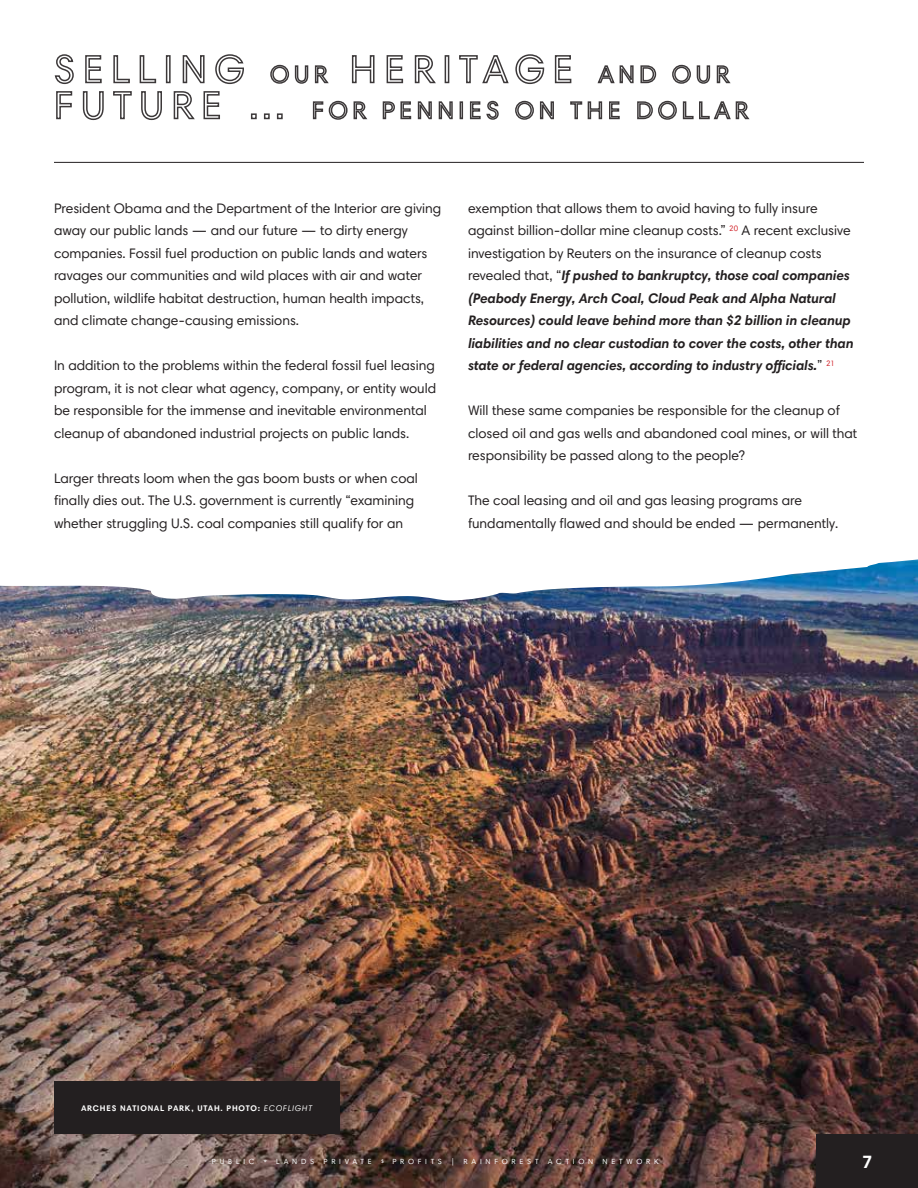
<style>
.page{position:relative;width:918px;height:1188px;background:#fff}
.page>*{position:absolute;margin:0;border:0;box-sizing:border-box;transform-origin:0 0}
.t1{font:700 18px "Harmonia Sans Std";color:#fff}
.t2{font:13.8px/22.5px "Harmonia Sans Std";color:#231f20}
.t3{font:italic 700 13.8px/22.5px "Harmonia Sans Std";color:#231f20}
.t4{font:700 8.25px "Harmonia Sans Std";letter-spacing:.085em;color:#fff}
.t5{font:7.5px "Harmonia Sans Std";letter-spacing:.5em;color:#fff}
.s1{font-weight:400;font-style:normal}
.s2{font-weight:400;font-style:italic}
.s3{font-size:5.25px}
</style>
<div class="page">
<img style="left:1px;top:601px;width:917px;height:587px">
<img style="left:0;top:541px;width:1px;height:647px">
<svg style="left:0;top:541px;width:918px;height:60px"></svg>
<svg style="left:85px;top:55px;width:17px;height:29px"></svg>
<svg style="left:113px;top:55px;width:17px;height:29px"></svg>
<svg style="left:139px;top:55px;width:18px;height:29px"></svg>
<div style="left:166px;top:55px;width:5px;height:28px;border:2px solid #231f20"></div>
<svg style="left:270px;top:64px;width:59px;height:20px"></svg>
<svg style="left:351px;top:55px;width:24px;height:29px"></svg>
<svg style="left:386px;top:55px;width:18px;height:29px"></svg>
<svg style="left:414px;top:55px;width:22px;height:29px"></svg>
<div style="left:445px;top:55px;width:4px;height:28px;border:2px solid #231f20"></div>
<svg style="left:459px;top:54px;width:86px;height:31px"></svg>
<svg style="left:554px;top:55px;width:18px;height:29px"></svg>
<svg style="left:597px;top:65px;width:37px;height:19px"></svg>
<svg style="left:640px;top:65px;width:17px;height:19px"></svg>
<svg style="left:672px;top:64px;width:59px;height:20px"></svg>
<svg style="left:54px;top:54px;width:20px;height:66px"></svg>
<svg style="left:82px;top:91px;width:22px;height:30px"></svg>
<svg style="left:113px;top:91px;width:19px;height:29px"></svg>
<svg style="left:141px;top:91px;width:21px;height:30px"></svg>
<svg style="left:173px;top:54px;width:71px;height:66px"></svg>
<svg style="left:251px;top:113px;width:6px;height:6px"></svg>
<svg style="left:264px;top:113px;width:6px;height:6px"></svg>
<svg style="left:277px;top:113px;width:6px;height:6px"></svg>
<svg style="left:312px;top:100px;width:56px;height:20px"></svg>
<svg style="left:382px;top:101px;width:71px;height:19px"></svg>
<div style="left:460px;top:101px;width:3px;height:18px;border:2px solid #231f20"></div>
<svg style="left:469px;top:100px;width:30px;height:20px"></svg>
<svg style="left:515px;top:100px;width:39px;height:20px"></svg>
<svg style="left:570px;top:101px;width:50px;height:19px"></svg>
<svg style="left:637px;top:100px;width:113px;height:20px"></svg>
<hr style="left:54px;top:162px;width:810px;height:1px;background:#231f20">
<div style="left:816px;top:1134px;width:102px;height:54px;background:#231f20"></div>
<div style="left:54px;top:1081px;width:285px;height:53px;background:#231f20"></div>
<p class="t2" style="left:54px;top:197px;width:389px">President Obama and the Department of the Interior are giving away our public lands — and our future — to dirty energy companies. Fossil fuel production on public lands and waters ravages our communities and wild places with air and water pollution, wildlife habitat destruction, human health impacts, and climate change-causing emissions.</p>
<p class="t2" style="left:54px;top:354px;width:384px">In addition to the problems within the federal fossil fuel leasing program, it is not clear what agency, company, or entity would be responsible for the immense and inevitable environmental cleanup of abandoned industrial projects on public lands.</p>
<p class="t2" style="left:54px;top:467px;width:365px">Larger threats loom when the gas boom busts or when coal finally dies out. The U.S. government is currently “examining whether struggling U.S. coal companies still qualify for an</p>
<p class="t3" style="left:468px;top:197px;width:387px"><span class="s1">exemption that allows them to avoid having to fully insure against billion-dollar mine cleanup costs.”</span> <sup>20</sup> <span class="s1">A recent exclusive investigation by Reuters on the insurance of cleanup costs revealed that, “</span>If pushed to bankruptcy, those coal companies (Peabody Energy, Arch Coal, Cloud Peak and Alpha Natural Resources) could leave behind more than $2 billion in cleanup liabilities and no clear custodian to cover the costs, other than state or federal agencies, according to industry officials.<span class="s1">”</span> <sup>21</sup></p>
<p class="t2" style="left:468px;top:399px;width:391px">Will these same companies be responsible for the cleanup of closed oil and gas wells and abandoned coal mines, or will that responsibility be passed along to the people?</p>
<p class="t2" style="left:468px;top:489px;width:372px">The coal leasing and oil and gas leasing programs are fundamentally flawed and should be ended — permanently.</p>
<p class="t4" style="left:81px;top:1103px;width:233px">ARCHES NATIONAL PARK, UTAH. PHOTO: <span class="s2">ECOFLIGHT</span></p>
<p class="t5" style="left:212px;top:1157px;width:44px">PUBLIC</p>
<p class="t5" style="left:264px;top:1157px;width:192px">* LANDS PRIVATE <span class="s3">$</span> PROFITS |</p>
<p class="t5" style="left:464px;top:1157px;width:76px">RAINFOREST</p>
<p class="t5" style="left:548px;top:1157px;width:47px">ACTION</p>
<p class="t5" style="left:603px;top:1157px;width:57px">NETWORK</p>
<h1 class="t1" style="left:862px;top:1150px;width:12px">7</h1>
</div>
